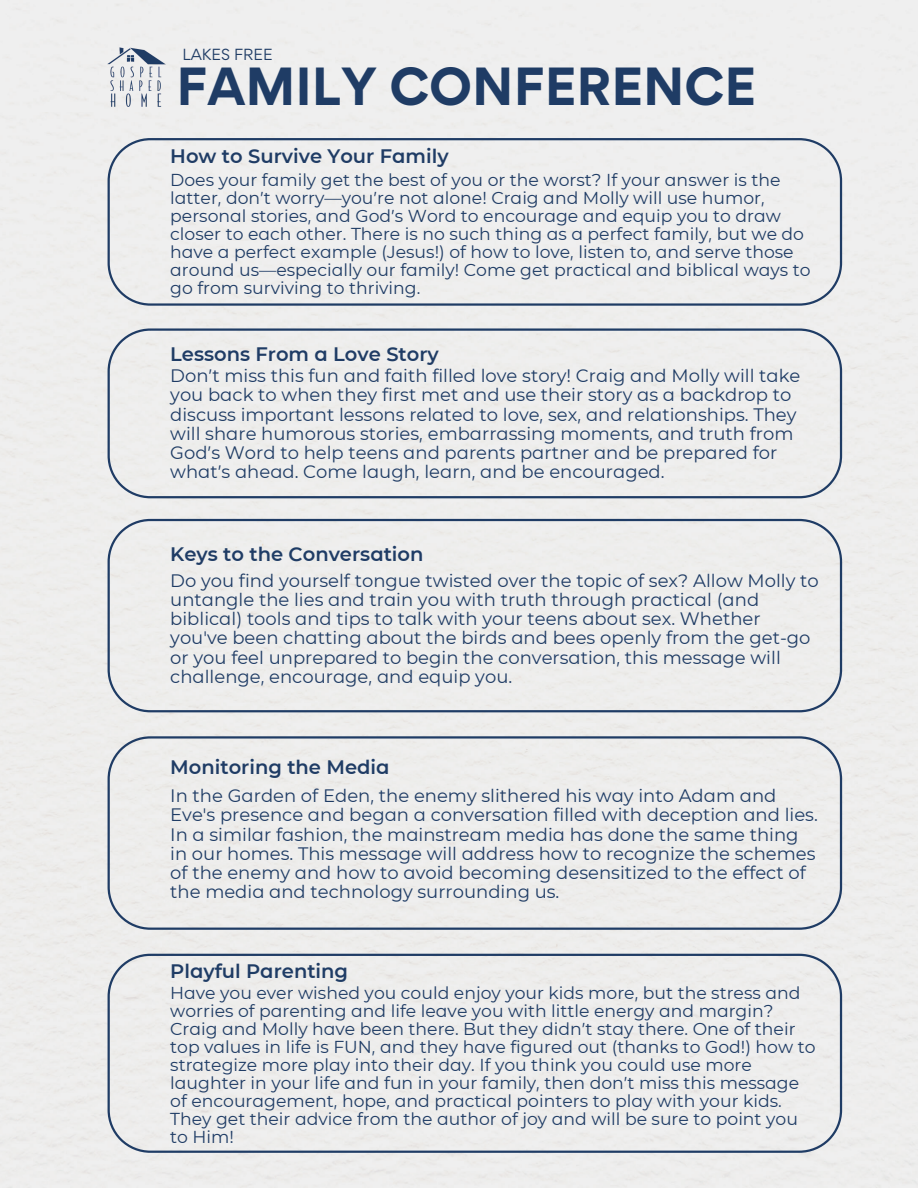
<style>
.page{position:relative;width:918px;height:1188px;background:#fff}
.page>*{position:absolute;margin:0;border:0;box-sizing:border-box;transform-origin:0 0}
.t1{font:700 47.85px "Gordita";color:#1f3c65}
.t2{font:600 19.5px "CMG Sans";color:#1f3c65}
.t3{font:18px/19.2px "CMG Sans";color:#1f3c65}
.t4{font:17.25px/18px "CMG Sans";color:#1f3c65}
.t5{font:14.4px "Gordita";color:#1f3c65}
</style>
<div class="page">
<img style="left:97px;top:41px;width:73px;height:74px">
<div style="left:108px;top:138px;width:734px;height:168px;background:#efeeee"></div>
<div style="left:108px;top:328px;width:734px;height:170px;background:#eeeeed"></div>
<div style="left:108px;top:519px;width:734px;height:193px;background:#eeedec"></div>
<div style="left:108px;top:954px;width:734px;height:199px;background:#ededec"></div>
<div style="left:108px;top:736px;width:734px;height:194px;background:#ededec"></div>
<p class="t5" style="left:182px;top:45px;width:92px">LAKES FREE</p>
<h1 class="t1" style="left:176px;top:54px;width:581px">FAMILY CONFERENCE</h1>
<p class="t2" style="left:170px;top:144px;width:280px">How to Survive Your Family</p>
<p class="t4" style="left:170px;top:171px;width:642px">Does your family get the best of you or the worst? If your answer is the latter, don’t worry—you’re not alone! Craig and Molly will use humor, personal stories, and God’s Word to encourage and equip you to draw closer to each other. There is no such thing as a perfect family, but we do have a perfect example (Jesus!) of how to love, listen to, and serve those around us—especially our family! Come get practical and biblical ways to go from surviving to thriving.</p>
<p class="t2" style="left:170px;top:342px;width:270px">Lessons From a Love Story</p>
<p class="t3" style="left:170px;top:366px;width:632px">Don’t miss this fun and faith filled love story! Craig and Molly will take you back to when they first met and use their story as a backdrop to discuss important lessons related to love, sex, and relationships. They will share humorous stories, embarrassing moments, and truth from God’s Word to help teens and parents partner and be prepared for what’s ahead. Come laugh, learn, and be encouraged.</p>
<p class="t2" style="left:170px;top:542px;width:255px">Keys to the Conversation</p>
<p class="t3" style="left:170px;top:571px;width:650px">Do you find yourself tongue twisted over the topic of sex? Allow Molly to untangle the lies and train you with truth through practical (and biblical) tools and tips to talk with your teens about sex. Whether you've been chatting about the birds and bees openly from the get-go or you feel unprepared to begin the conversation, this message will challenge, encourage, and equip you.</p>
<p class="t2" style="left:170px;top:756px;width:221px">Monitoring the Media</p>
<p class="t3" style="left:170px;top:786px;width:649px">In the Garden of Eden, the enemy slithered his way into Adam and Eve's presence and began a conversation filled with deception and lies.<br>In a similar fashion, the mainstream media has done the same thing in our homes. This message will address how to recognize the schemes of the enemy and how to avoid becoming desensitized to the effect of the media and technology surrounding us.</p>
<p class="t2" style="left:170px;top:959px;width:179px">Playful Parenting</p>
<p class="t4" style="left:170px;top:984px;width:647px">Have you ever wished you could enjoy your kids more, but the stress and worries of parenting and life leave you with little energy and margin?<br>Craig and Molly have been there. But they didn’t stay there. One of their top values in life is FUN, and they have figured out (thanks to God!) how to strategize more play into their day. If you think you could use more laughter in your life and fun in your family, then don’t miss this message of encouragement, hope, and practical pointers to play with your kids.<br>They get their advice from the author of joy and will be sure to point you to Him!</p>
</div>
